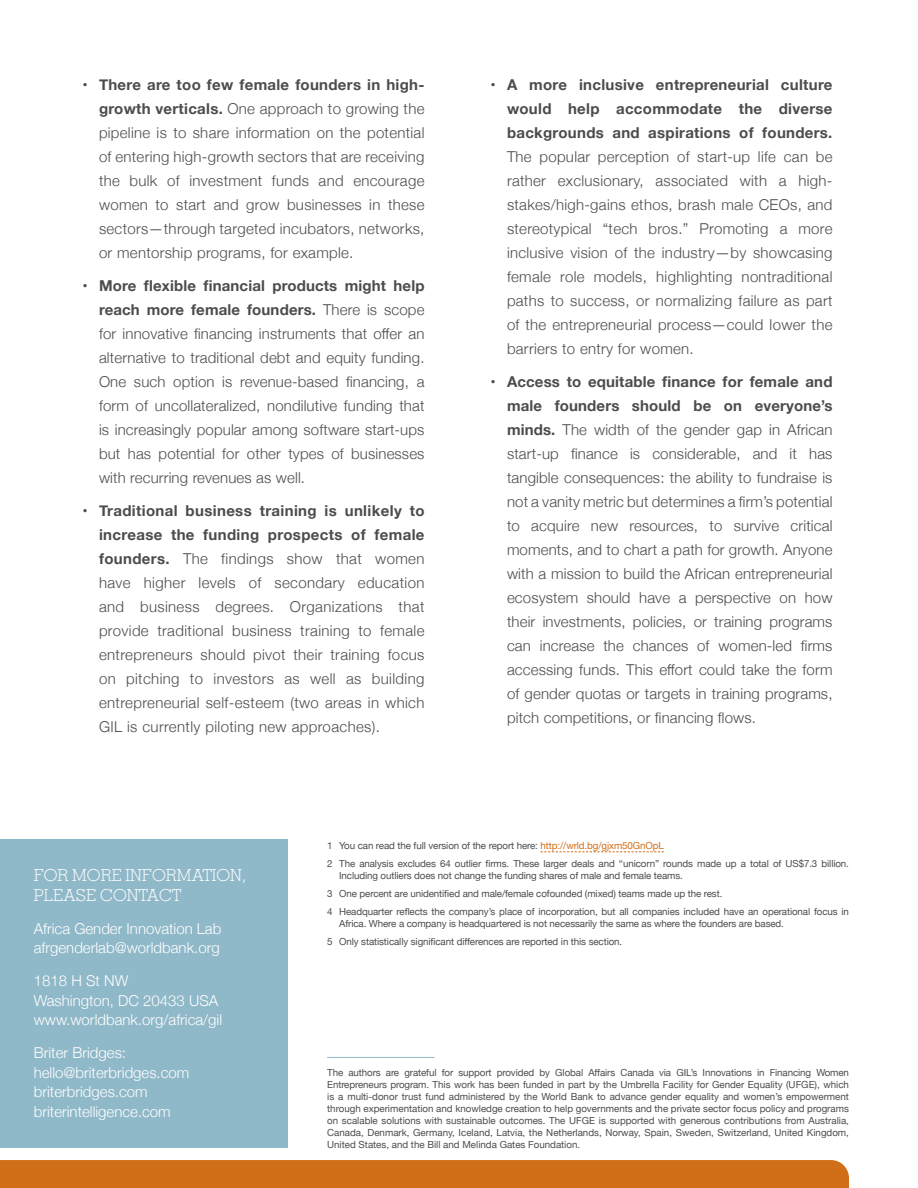
<style>
.page{position:relative;width:918px;height:1188px;background:#fff}
.page>*{position:absolute;margin:0;border:0;box-sizing:border-box;transform-origin:0 0}
.t1{font:300 16.5px/19.5px "Memphis LT Pro";color:#fff}
.t2{font:300 15px/24px "Helvetica Neue";letter-spacing:.02em;color:#4b4c4d;text-align:justify}
.t3{font:300 15px/19.5px "Helvetica Neue";color:#fff}
.Paragraph{font:9.75px/12px "Helvetica Neue";letter-spacing:-.01em;color:#4b4c4d}
.s1{font-weight:700}
.s2{color:#d06f18}
</style>
<div class="page">
<div style="left:0;top:1160px;width:849px;height:28px;background:#d06f18"></div>
<div style="left:0;top:840px;width:288px;height:308px;background:#8fb8c8"></div>
<hr style="left:327px;top:1057px;width:108px;height:1px;background:#8fb8c8">
<svg style="left:541px;top:851px;width:123px;height:1px"></svg>
<p class="t2" style="left:99px;top:71px;width:327px;text-indent:-16px"><span class="s1">• There are too few female founders in high&shy;growth verticals.</span> One approach to growing the pipeline is to share information on the potential of entering high-growth sectors that are receiving the bulk of investment funds and encourage women to start and grow businesses in these sectors—through targeted incubators, networks, or mentorship programs, for example.</p>
<p class="t2" style="left:99px;top:272px;width:327px;text-indent:-16px"><span class="s1">• More flexible financial products might help reach more female founders.</span> There is scope for innovative financing instruments that offer an alternative to traditional debt and equity funding.<br>One such option is revenue-based financing, a form of uncollateralized, nondilutive funding that is increasingly popular among software start-ups but has potential for other types of businesses with recurring revenues as well.</p>
<p class="t2" style="left:99px;top:497px;width:327px;text-indent:-16px"><span class="s1">• Traditional business training is unlikely to increase the funding prospects of female founders.</span> The findings show that women have higher levels of secondary education and business degrees. Organizations that provide traditional business training to female entrepreneurs should pivot their training focus on pitching to investors as well as building entrepreneurial self-esteem (two areas in which GIL is currently piloting new approaches).</p>
<p class="t2" style="left:507px;top:71px;width:327px;text-indent:-16px"><span class="s1">• A more inclusive entrepreneurial culture would help accommodate the diverse backgrounds and aspirations of founders.<br></span>The popular perception of start-up life can be rather exclusionary, associated with a high&shy;stakes/high-gains ethos, brash male CEOs, and stereotypical “tech bros.” Promoting a more inclusive vision of the industry—by showcasing female role models, highlighting nontraditional paths to success, or normalizing failure as part of the entrepreneurial process—could lower the barriers to entry for women.</p>
<p class="t2" style="left:507px;top:368px;width:327px;text-indent:-16px"><span class="s1">• Access to equitable finance for female and male founders should be on everyone’s minds.</span> The width of the gender gap in African start-up finance is considerable, and it has tangible consequences: the ability to fundraise is not a vanity metric but determines a firm’s potential to acquire new resources, to survive critical moments, and to chart a path for growth. Anyone with a mission to build the African entrepreneurial ecosystem should have a perspective on how their investments, policies, or training programs can increase the chances of women-led firms accessing funds. This effort could take the form of gender quotas or targets in training programs, pitch competitions, or financing flows.</p>
<p class="t1" style="left:34px;top:866px;width:214px">FOR MORE INFORMATION,<br>PLEASE CONTACT</p>
<p class="t3" style="left:34px;top:918px;width:189px">Africa Gender Innovation Lab afrgenderlab@worldbank.org</p>
<p class="t3" style="left:34px;top:970px;width:190px">1818 H St NW<br>Washington, DC 20433 USA www.worldbank.org/africa/gil</p>
<p class="t3" style="left:34px;top:1042px;width:157px">Briter Bridges: hello@briterbridges.com briterbridges.com briterintelligence.com</p>
<p class="Paragraph" style="left:327px;top:840px;width:338px">1 You can read the full version of the report here: <span class="s2">http://wrld.bg/gjxm50GnOpL</span></p>
<p class="Paragraph" style="left:339px;top:858px;width:511px;text-indent:-12px">2 The analysis excludes 64 outlier firms. These larger deals and “unicorn” rounds made up a total of US$7.3 billion.<br>Including outliers does not change the funding shares of male and female teams.</p>
<p class="Paragraph" style="left:327px;top:888px;width:397px">3 One percent are unidentified and male/female cofounded (mixed) teams made up the rest.</p>
<p class="Paragraph" style="left:339px;top:906px;width:511px;text-indent:-12px">4 Headquarter reflects the company’s place of incorporation, but all companies included have an operational focus in<br>Africa. Where a company is headquartered is not necessarily the same as where the founders are based.</p>
<p class="Paragraph" style="left:327px;top:936px;width:297px">5 Only statistically significant differences are reported in this section.</p>
<p class="Paragraph" style="left:327px;top:1067px;width:523px;text-align:justify">The authors are grateful for support provided by Global Affairs Canada via GIL’s Innovations in Financing Women Entrepreneurs program. This work has been funded in part by the Umbrella Facility for Gender Equality (UFGE), which is a multi-donor trust fund administered by the World Bank to advance gender equality and women’s empowerment through experimentation and knowledge creation to help governments and the private sector focus policy and programs on scalable solutions with sustainable outcomes. The UFGE is supported with generous contributions from Australia, Canada, Denmark, Germany, Iceland, Latvia, the Netherlands, Norway, Spain, Sweden, Switzerland, United Kingdom, United States, and the Bill and Melinda Gates Foundation.</p>
</div>
